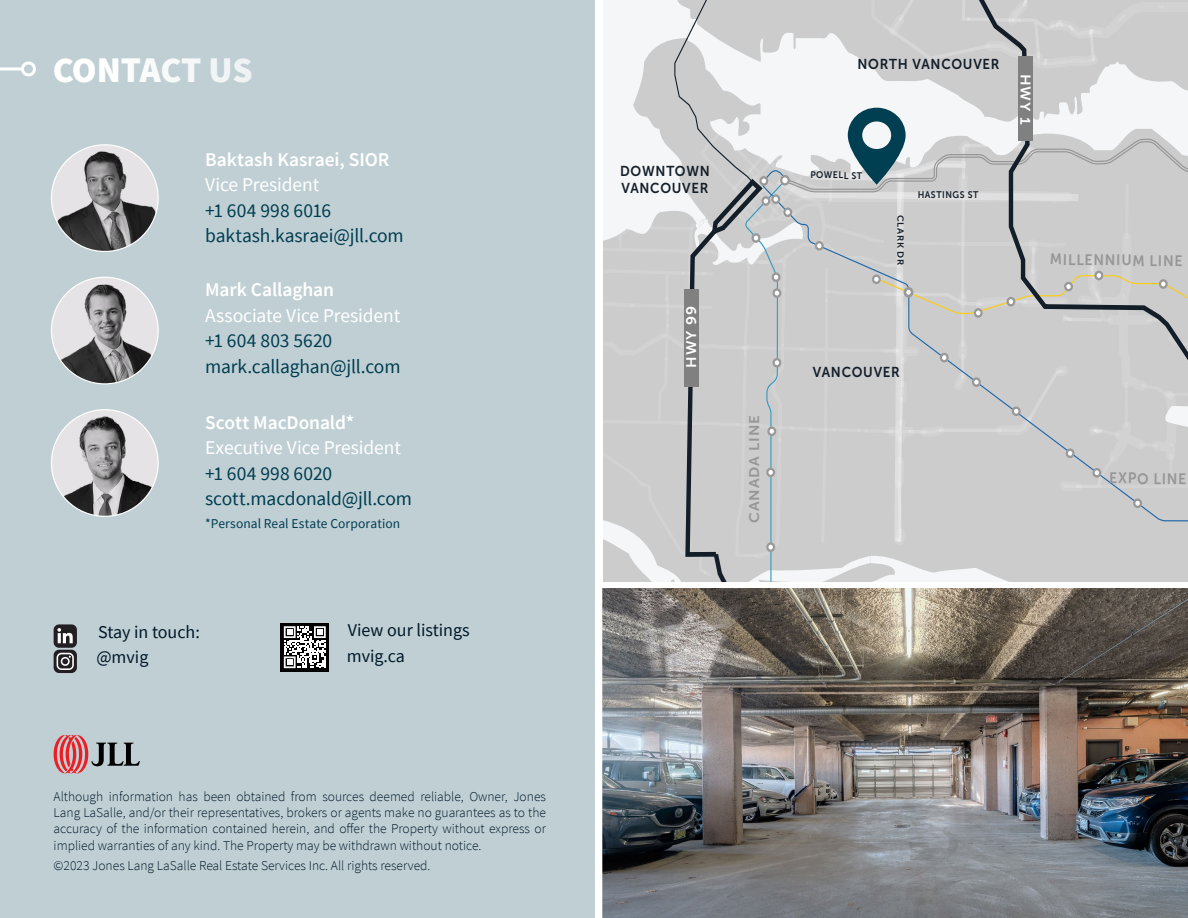
<style>
.page{position:relative;width:1188px;height:918px;background:#fff}
.page>*{position:absolute;margin:0;border:0;box-sizing:border-box;transform-origin:0 0}
.t1{font:900 36px "Source Sans Pro";letter-spacing:-.01em;color:#fff}
.t2{font:19.5px/25.5px "Source Sans Pro";letter-spacing:-.005em;color:#003e51}
.t3{font:19.5px "Source Sans Pro";letter-spacing:-.01em;color:#fff}
.t4{font:600 19.5px "Source Sans Pro";letter-spacing:-.005em;color:#fff}
.t5{font:18px "Source Sans Pro";color:#001828}
.t6{font:15.15px "Museo Sans 700";color:#969696;scale:.92 1}
.t7{font:14.25px/17.2px "Museo Sans 700";letter-spacing:.055em;color:#131e29;scale:.92 1}
.t8{font:13.95px "Museo Sans 700";letter-spacing:.055em;color:#969696;scale:1.09 1}
.t9{font:13.95px "Museo Sans 700";color:#fff;scale:1.09 1}
.t10{font:300 13.5px/16.2px "Source Sans Pro";color:#001828;text-align:justify}
.t11{font:13.5px "Source Sans Pro";letter-spacing:.005em;color:#003e51}
.t12{font:9.6px "Museo Sans 700";letter-spacing:.055em;color:#131e29;scale:.92 1}
.t13{font:8.85px "Museo Sans 700";letter-spacing:.055em;color:#131e29;scale:1.09 1}
</style>
<div class="page">
<div style="left:0;top:0;width:596px;height:918px;background:#c0cfd4"></div>
<svg style="left:54px;top:735px;width:86px;height:38px"></svg>
<div style="left:280px;top:623px;width:49px;height:49px;background:#000"></div>
<svg style="left:284px;top:626px;width:42px;height:42px"></svg>
<div style="left:54px;top:624px;width:23px;height:24px;background:#211f21;border-radius:5px"></div>
<svg style="left:57px;top:628px;width:16px;height:15px"></svg>
<div style="left:54px;top:650px;width:23px;height:23px;background:#211f21;border-radius:5px"></div>
<svg style="left:57px;top:653px;width:17px;height:17px"></svg>
<hr style="left:0;top:67px;width:22px;height:3px;background:#fff">
<div style="left:21px;top:61px;width:15px;height:15px;border:3px solid #fff;border-radius:50%"></div>
<svg style="left:603px;top:180px;width:28px;height:402px"></svg>
<svg style="left:631px;top:0;width:557px;height:582px;background:#cdcece"></svg>
<img style="left:602px;top:588px;width:586px;height:330px">
<img style="left:54px;top:149px;width:103px;height:102px">
<img style="left:53px;top:282px;width:104px;height:101px">
<img style="left:53px;top:414px;width:104px;height:102px">
<h1 class="t1" style="left:52px;top:45px;width:202px">CONTACT US</h1>
<h2 class="t4" style="left:205px;top:146px;width:186px">Baktash Kasraei, SIOR</h2>
<h2 class="t3" style="left:205px;top:172px;width:116px">Vice President</h2>
<h2 class="t2" style="left:205px;top:197px;width:200px">+1 604 998 6016 baktash.kasraei@jll.com</h2>
<h2 class="t4" style="left:205px;top:277px;width:130px">Mark Callaghan</h2>
<h2 class="t3" style="left:205px;top:303px;width:197px">Associate Vice President</h2>
<h2 class="t2" style="left:205px;top:328px;width:197px">+1 604 803 5620 mark.callaghan@jll.com</h2>
<h2 class="t4" style="left:205px;top:409px;width:151px">Scott MacDonald*</h2>
<h2 class="t3" style="left:205px;top:435px;width:197px">Executive Vice President</h2>
<h2 class="t2" style="left:205px;top:460px;width:209px">+1 604 998 6020 scott.macdonald@jll.com</h2>
<p class="t11" style="left:205px;top:515px;width:197px">*Personal Real Estate Corporation</p>
<h3 class="t5" style="left:98px;top:621px;width:103px">Stay in touch:</h3>
<h3 class="t5" style="left:348px;top:619px;width:123px">View our listings</h3>
<h3 class="t5" style="left:96px;top:646px;width:54px">@mvig</h3>
<h3 class="t5" style="left:347px;top:644px;width:60px">mvig.ca</h3>
<p class="t10" style="left:54px;top:788px;width:494px">Although information has been obtained from sources deemed reliable, Owner, Jones Lang LaSalle, and/or their representatives, brokers or agents make no guarantees as to the accuracy of the information contained herein, and offer the Property without express or implied warranties of any kind. The Property may be withdrawn without notice.</p>
<p class="t10" style="left:54px;top:857px;width:378px">©2023 Jones Lang LaSalle Real Estate Services Inc. All rights reserved.</p>
<p class="t7" style="left:620px;top:163px;width:99px">DOWNTOWN<br>VANCOUVER</p>
<p class="t9" style="left:684px;top:368px;width:58px;rotate:-90deg">HWY 99</p>
<p class="t8" style="left:747px;top:523px;width:100px;rotate:-90deg">CANADA LINE</p>
<p class="t7" style="left:857px;top:55px;width:156px">NORTH VANCOUVER</p>
<p class="t12" style="left:811px;top:169px;width:58px;rotate:1deg">POWELL ST</p>
<p class="t13" style="left:905px;top:215px;width:48px;rotate:90deg">CLARK DR</p>
<p class="t12" style="left:918px;top:190px;width:68px">HASTINGS ST</p>
<p class="t9" style="left:1034px;top:74px;width:48px;rotate:91deg">HWY 1</p>
<p class="t6" style="left:1050px;top:251px;width:146px;rotate:1deg">MILLENNIUM LINE</p>
<p class="t7" style="left:813px;top:364px;width:96px">VANCOUVER</p>
<p class="t6" style="left:1109px;top:469px;width:85px;rotate:1deg">EXPO LINE</p>
</div>
